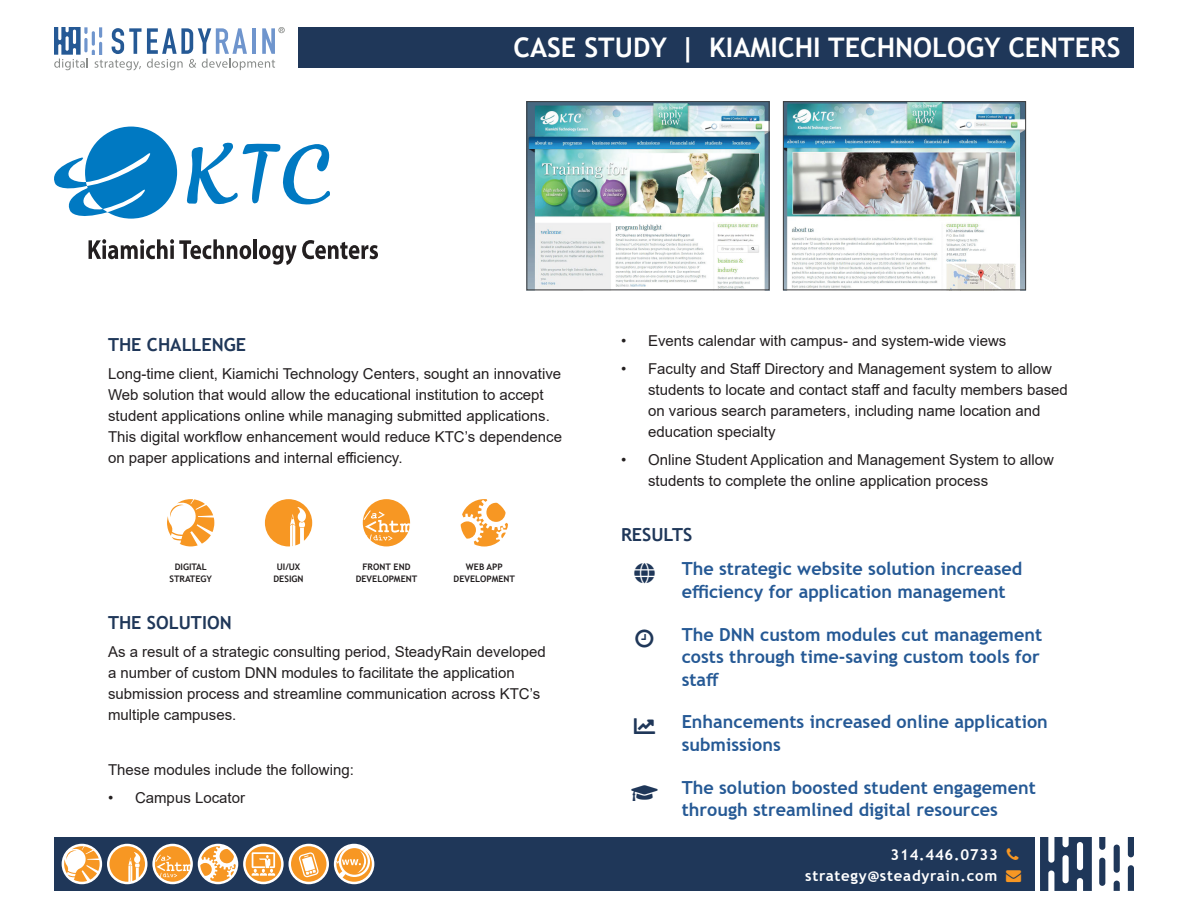
<style>
.page{position:relative;width:1188px;height:918px;background:#fff}
.page>*{position:absolute;margin:0;border:0;box-sizing:border-box;transform-origin:0 0}
.t1{font:700 27px "Trebuchet MS";color:#fff}
.t2{font:21px "Font Awesome 5 Free Solid";color:#1f3759}
.t3{font:700 18px/22.5px "Trebuchet MS";color:#255995}
.t4{font:700 18px "Trebuchet MS";color:#1f3759}
.t5{font:15px/21px "Arial";color:#231f20}
.t6{font:700 15px/21px "Trebuchet MS";letter-spacing:.05em;color:#fff}
.t7{font:700 9px "Trebuchet MS";color:#231f20}
.s1{color:#f79723}
</style>
<div class="page">
<div style="left:54px;top:837px;width:981px;height:54px;background:#1f3759"></div>
<svg style="left:107px;top:844px;width:41px;height:40px"></svg>
<svg style="left:110px;top:846px;width:35px;height:36px"></svg>
<div style="left:334px;top:844px;width:40px;height:40px;background:#fff;border-radius:50%"></div>
<svg style="left:336px;top:848px;width:36px;height:34px"></svg>
<div style="left:198px;top:844px;width:40px;height:40px;background:#fff;border-radius:50%"></div>
<svg style="left:200px;top:846px;width:36px;height:36px"></svg>
<svg style="left:152px;top:844px;width:41px;height:40px"></svg>
<svg style="left:155px;top:846px;width:35px;height:36px"></svg>
<div style="left:62px;top:844px;width:40px;height:40px;background:#fff;border-radius:50%"></div>
<svg style="left:64px;top:846px;width:36px;height:36px"></svg>
<svg style="left:289px;top:844px;width:40px;height:40px"></svg>
<svg style="left:291px;top:846px;width:35px;height:36px"></svg>
<svg style="left:243px;top:844px;width:41px;height:40px"></svg>
<svg style="left:246px;top:846px;width:35px;height:36px"></svg>
<div style="left:1099px;top:858px;width:6px;height:28px;background:#1f3759;border-radius:3px"></div>
<div style="left:1114px;top:845px;width:6px;height:28px;background:#1f3759;border-radius:3px"></div>
<svg style="left:1099px;top:837px;width:6px;height:13px"></svg>
<svg style="left:1128px;top:837px;width:6px;height:20px"></svg>
<svg style="left:1128px;top:865px;width:6px;height:26px"></svg>
<svg style="left:1114px;top:881px;width:6px;height:10px"></svg>
<svg style="left:1040px;top:837px;width:52px;height:54px"></svg>
<div style="left:299px;top:27px;width:835px;height:41px;background:#1f3759"></div>
<svg style="left:54px;top:27px;width:231px;height:43px"></svg>
<svg style="left:167px;top:499px;width:47px;height:47px"></svg>
<svg style="left:265px;top:499px;width:47px;height:47px"></svg>
<svg style="left:363px;top:499px;width:47px;height:47px"></svg>
<svg style="left:461px;top:499px;width:47px;height:48px"></svg>
<svg style="left:89px;top:239px;width:162px;height:20px"></svg>
<hr style="left:253px;top:239px;width:4px;height:20px;background:#231f20">
<svg style="left:259px;top:240px;width:119px;height:25px"></svg>
<div style="left:85px;top:127px;width:92px;height:92px;background:#0079c2;border-radius:50%"></div>
<svg style="left:54px;top:151px;width:97px;height:68px"></svg>
<svg style="left:186px;top:142px;width:144px;height:63px"></svg>
<img style="left:785px;top:103px;width:239px;height:185px">
<div style="left:783px;top:101px;width:243px;height:189px;border:1px solid #3e3e3f"></div>
<img style="left:528px;top:103px;width:240px;height:185px">
<div style="left:526px;top:101px;width:244px;height:189px;border:1px solid #3e3e3f"></div>
<h1 class="t1" style="left:514px;top:31px;width:608px">CASE STUDY | KIAMICHI TECHNOLOGY CENTERS</h1>
<p class="t4" style="left:108px;top:333px;width:140px">THE CHALLENGE</p>
<p class="t5" style="left:108px;top:363px;width:456px">Long-time client, Kiamichi Technology Centers, sought an innovative Web solution that would allow the educational institution to accept student applications online while managing submitted applications.<br>This digital workflow enhancement would reduce KTC’s dependence on paper applications and internal efficiency.</p>
<p class="t7" style="left:175px;top:562px;width:34px">DIGITAL</p>
<p class="t7" style="left:169px;top:574px;width:44px">STRATEGY</p>
<p class="t7" style="left:277px;top:562px;width:25px">UI/UX</p>
<p class="t7" style="left:274px;top:574px;width:32px">DESIGN</p>
<p class="t7" style="left:362px;top:562px;width:50px">FRONT END</p>
<p class="t7" style="left:356px;top:574px;width:63px">DEVELOPMENT</p>
<p class="t7" style="left:466px;top:562px;width:38px">WEB APP</p>
<p class="t7" style="left:454px;top:574px;width:63px">DEVELOPMENT</p>
<p class="t4" style="left:108px;top:611px;width:125px">THE SOLUTION</p>
<p class="t5" style="left:108px;top:641px;width:439px">As a result of a strategic consulting period, SteadyRain developed a number of custom DNN modules to facilitate the application submission process and streamline communication across KTC’s multiple campuses.</p>
<p class="t5" style="left:108px;top:759px;width:247px">These modules include the following:</p>
<p class="t5" style="left:108px;top:787px;width:139px">• Campus Locator</p>
<p class="t5" style="left:621px;top:330px;width:387px">• Events calendar with campus- and system-wide views</p>
<p class="t5" style="left:648px;top:358px;width:421px;text-indent:-27px">• Faculty and Staff Directory and Management system to allow students to locate and contact staff and faculty members based on various search parameters, including name location and education specialty</p>
<p class="t5" style="left:648px;top:449px;width:408px;text-indent:-27px">• Online Student Application and Management System to allow students to complete the online application process</p>
<p class="t4" style="left:621px;top:524px;width:73px">RESULTS</p>
<p class="t3" style="left:682px;top:558px;width:342px">The strategic website solution increased efficiency for application management</p>
<p class="t3" style="left:682px;top:623px;width:362px">The DNN custom modules cut management costs through time-saving custom tools for staff</p>
<p class="t3" style="left:682px;top:711px;width:368px">Enhancements increased online application submissions</p>
<p class="t3" style="left:682px;top:776px;width:356px">The solution boosted student engagement through streamlined digital resources</p>
<p class="t2" style="left:632px;top:783px;width:28px">◆▼□■</p>
<p class="t6" style="left:805px;top:844px;width:218px;text-indent:85px">314.446.0733 strategy@steadyrain.com <span class="s1">→</span></p>
</div>
